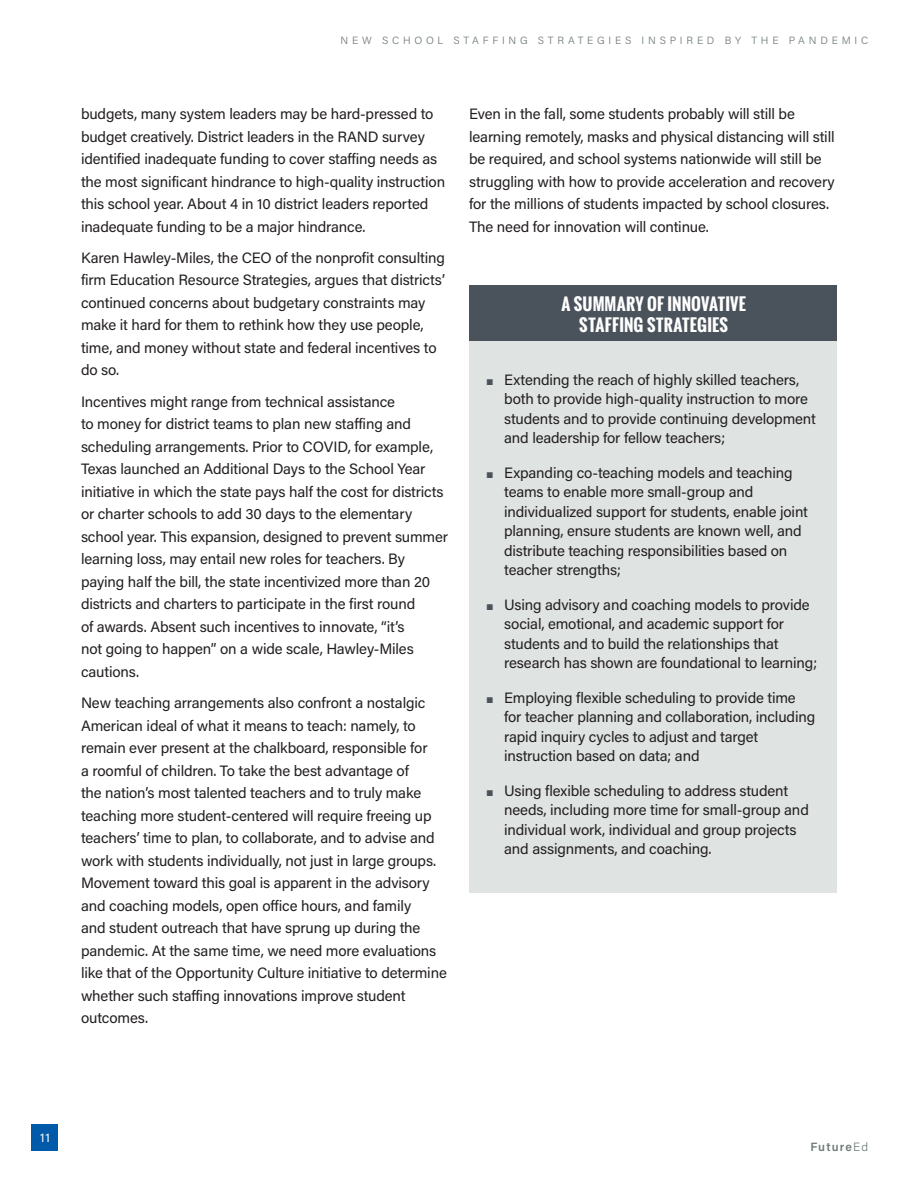
<style>
.page{position:relative;width:918px;height:1188px;background:#fff}
.page>*{position:absolute;margin:0;border:0;box-sizing:border-box;transform-origin:0 0}
.Grey_box_caps_header{font:700 16.5px/21px "Oswald";letter-spacing:.015em;color:#fff;text-align:center}
.text1_Acumin_Reg{font:15px/22.5px "Acumin Pro";letter-spacing:-.01em;color:#231f20}
.Text1b_sidebar{font:15px/19.5px "Acumin Pro";letter-spacing:-.01em;color:#231f20}
.t1{font:600 12px "Acumin Pro";letter-spacing:.09em;color:#707b7a}
.t2{font:12px "Acumin Pro";color:#fff}
.t3{font:300 10.5px "Acumin Pro";letter-spacing:.36em;color:#707b7a}
.s1{font-family:"European Pi Three";font-size:13.5px;color:#4a525b}
.s2{font-weight:300}
</style>
<div class="page">
<div style="left:32px;top:1124px;width:26px;height:27px;background:#0159a9"></div>
<div style="left:469px;top:285px;width:368px;height:63px;background:#4a525b"></div>
<div style="left:469px;top:341px;width:368px;height:551px;background:#dfe3e1"></div>
<p class="t3" style="left:340px;top:34px;width:529px">NEW SCHOOL STAFFING STRATEGIES INSPIRED BY THE PANDEMIC</p>
<p class="text1_Acumin_Reg" style="left:81px;top:102px;width:366px">budgets, many system leaders may be hard-pressed to budget creatively. District leaders in the RAND survey identified inadequate funding to cover staffing needs as the most significant hindrance to high-quality instruction this school year. About 4 in 10 district leaders reported inadequate funding to be a major hindrance.</p>
<p class="text1_Acumin_Reg" style="left:81px;top:246px;width:366px">Karen Hawley-Miles, the CEO of the nonprofit consulting firm Education Resource Strategies, argues that districts’ continued concerns about budgetary constraints may make it hard for them to rethink how they use people, time, and money without state and federal incentives to do so.</p>
<p class="text1_Acumin_Reg" style="left:81px;top:390px;width:369px">Incentives might range from technical assistance<br>to money for district teams to plan new staffing and scheduling arrangements. Prior to COVID, for example, Texas launched an Additional Days to the School Year initiative in which the state pays half the cost for districts or charter schools to add 30 days to the elementary school year. This expansion, designed to prevent summer learning loss, may entail new roles for teachers. By paying half the bill, the state incentivized more than 20 districts and charters to participate in the first round<br>of awards. Absent such incentives to innovate, “it’s<br>not going to happen” on a wide scale, Hawley-Miles cautions.</p>
<p class="text1_Acumin_Reg" style="left:81px;top:691px;width:367px">New teaching arrangements also confront a nostalgic American ideal of what it means to teach: namely, to remain ever present at the chalkboard, responsible for<br>a roomful of children. To take the best advantage of<br>the nation’s most talented teachers and to truly make teaching more student-centered will require freeing up teachers’ time to plan, to collaborate, and to advise and work with students individually, not just in large groups.<br>Movement toward this goal is apparent in the advisory and coaching models, open office hours, and family<br>and student outreach that have sprung up during the pandemic. At the same time, we need more evaluations like that of the Opportunity Culture initiative to determine whether such staffing innovations improve student outcomes.</p>
<p class="text1_Acumin_Reg" style="left:469px;top:102px;width:367px">Even in the fall, some students probably will still be learning remotely, masks and physical distancing will still be required, and school systems nationwide will still be struggling with how to provide acceleration and recovery for the millions of students impacted by school closures.<br>The need for innovation will continue.</p>
<p class="Grey_box_caps_header" style="left:561px;top:294px;width:186px">A SUMMARY OF INNOVATIVE<br>STAFFING STRATEGIES</p>
<p class="Text1b_sidebar" style="left:504px;top:369px;width:313px;text-indent:-18px"><span class="s1">J</span> Extending the reach of highly skilled teachers, both to provide high-quality instruction to more students and to provide continuing development and leadership for fellow teachers;</p>
<p class="Text1b_sidebar" style="left:504px;top:462px;width:305px;text-indent:-18px"><span class="s1">J</span> Expanding co-teaching models and teaching teams to enable more small-group and individualized support for students, enable joint planning, ensure students are known well, and distribute teaching responsibilities based on teacher strengths;</p>
<p class="Text1b_sidebar" style="left:504px;top:594px;width:315px;text-indent:-18px"><span class="s1">J</span> Using advisory and coaching models to provide social, emotional, and academic support for students and to build the relationships that research has shown are foundational to learning;</p>
<p class="Text1b_sidebar" style="left:504px;top:687px;width:313px;text-indent:-18px"><span class="s1">J</span> Employing flexible scheduling to provide time for teacher planning and collaboration, including rapid inquiry cycles to adjust and target instruction based on data; and</p>
<p class="Text1b_sidebar" style="left:504px;top:780px;width:306px;text-indent:-18px"><span class="s1">J</span> Using flexible scheduling to address student needs, including more time for small-group and individual work, individual and group projects and assignments, and coaching.</p>
<p class="t2" style="left:40px;top:1129px;width:11px">11</p>
<p class="t1" style="left:810px;top:1139px;width:59px">Future<span class="s2">Ed</span></p>
</div>
